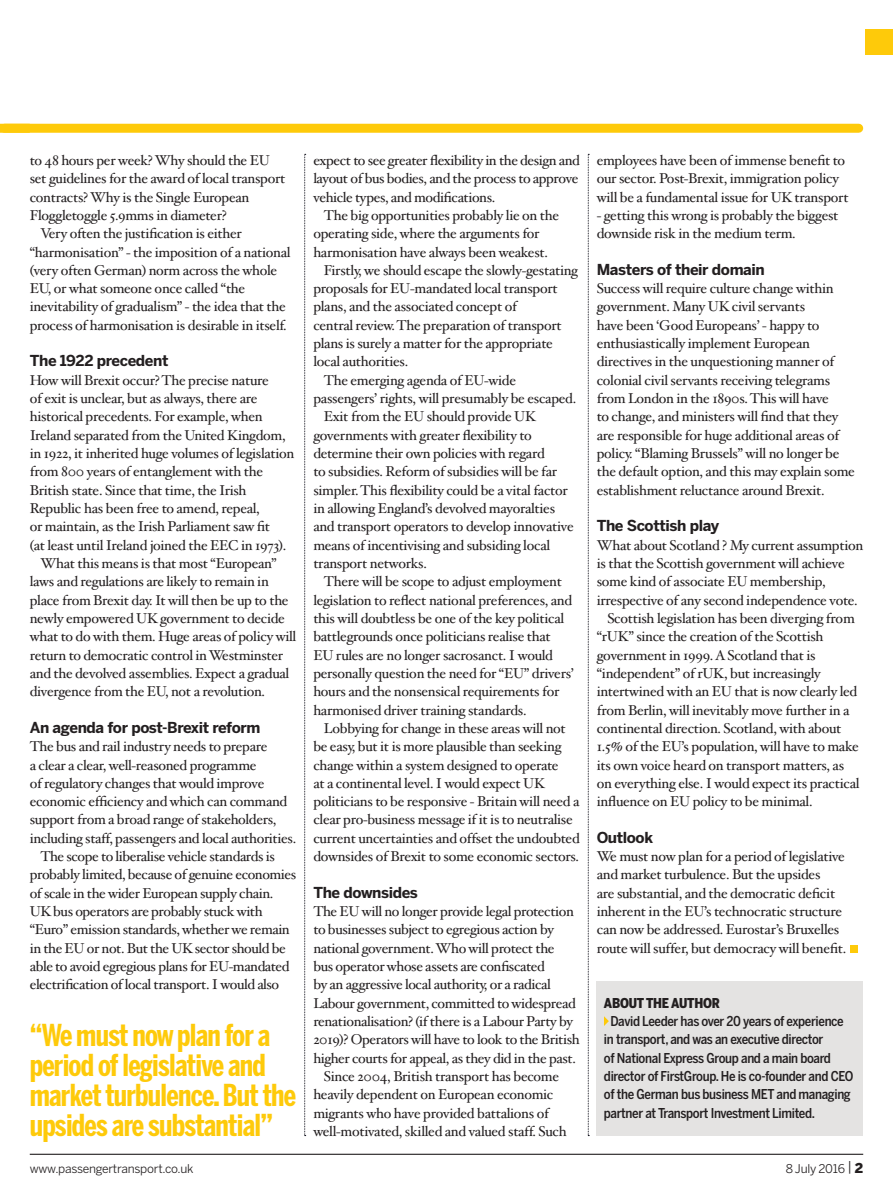
<style>
.page{position:relative;width:893px;height:1191px;background:#fff}
.page>*{position:absolute;margin:0;border:0;box-sizing:border-box;transform-origin:0 0}
.t1{font:700 30px/30px "Benton Sans Comp";letter-spacing:-.025em;color:#feca0a}
.t2{font:700 15px "Benton Sans";letter-spacing:-.025em;color:#231f20}
.t3{font:14.25px/18.3px "Hoefler Text";letter-spacing:-.02em;color:#231f20}
.t4{font:500 13.5px/18.3px "Benton Sans Cond";letter-spacing:-.025em;color:#231f20}
.t5{font:900 13.5px "Benton Sans Cond";letter-spacing:-.02em;color:#231f20}
.t6{font:12px "Benton Sans";letter-spacing:-.02em;color:#231f20}
.s1{font-size:13.5px}
.s2{font-weight:900;font-size:13.5px}
</style>
<div class="page">
<div style="left:4px;top:124px;width:855px;height:9px;background:#feca0a"></div>
<div style="left:0;top:124px;width:30px;height:9px;background:#feca0a"></div>
<svg style="left:588px;top:154px;width:1px;height:982px"></svg>
<svg style="left:304px;top:154px;width:2px;height:982px"></svg>
<div style="left:850px;top:944px;width:8px;height:8px;background:#feca0a"></div>
<div style="left:866px;top:30px;width:27px;height:25px;background:#feca0a"></div>
<hr style="left:30px;top:1153px;width:833px;height:1px;background:#231f20">
<div style="left:597px;top:982px;width:266px;height:154px;background:#e4e3e2"></div>
<svg style="left:604px;top:1016px;width:5px;height:10px"></svg>
<p class="t3" style="left:30px;top:151px;width:257px">to 48 hours per week? Why should the EU set guidelines for the award of local transport contracts? Why is the Single European Floggletoggle 5.9mms in diameter?</p>
<p class="t3" style="left:30px;top:225px;width:262px;text-indent:11px">Very often the justification is either “harmonisation” - the imposition of a national (very often German) norm across the whole EU, or what someone once called “the inevitability of gradualism” - the idea that the process of harmonisation is desirable in itself.</p>
<p class="t2" style="left:30px;top:352px;width:140px">The 1922 precedent</p>
<p class="t3" style="left:30px;top:371px;width:266px">How will Brexit occur? The precise nature<br>of exit is unclear, but as always, there are historical precedents. For example, when Ireland separated from the United Kingdom, in 1922, it inherited huge volumes of legislation from 800 years of entanglement with the British state. Since that time, the Irish Republic has been free to amend, repeal,<br>or maintain, as the Irish Parliament saw fit<br>(at least until Ireland joined the EEC in 1973).</p>
<p class="t3" style="left:30px;top:554px;width:268px;text-indent:11px">What this means is that most “European” laws and regulations are likely to remain in place from Brexit day. It will then be up to the newly empowered UK government to decide what to do with them. Huge areas of policy will return to democratic control in Westminster and the devolved assemblies. Expect a gradual divergence from the EU, not a revolution.</p>
<p class="t2" style="left:30px;top:718px;width:232px">An agenda for post-Brexit reform</p>
<p class="t3" style="left:30px;top:737px;width:268px">The bus and rail industry needs to prepare<br>a clear a clear, well-reasoned programme<br>of regulatory changes that would improve economic efficiency and which can command support from a broad range of stakeholders, including staff, passengers and local authorities.</p>
<p class="t3" style="left:30px;top:847px;width:268px;text-indent:11px">The scope to liberalise vehicle standards is probably limited, because of genuine economies of scale in the wider European supply chain.<br>UK bus operators are probably stuck with “Euro” emission standards, whether we remain in the EU or not. But the UK sector should be able to avoid egregious plans for EU-mandated electrification of local transport. I would also</p>
<p class="t3" style="left:313px;top:151px;width:268px;text-align:justify">expect to see greater flexibility in the design and layout of bus bodies, and the process to approve vehicle types, and modifications.</p>
<p class="t3" style="left:313px;top:206px;width:247px;text-indent:11px">The big opportunities probably lie on the operating side, where the arguments for harmonisation have always been weakest.</p>
<p class="t3" style="left:313px;top:261px;width:266px;text-indent:11px">Firstly, we should escape the slowly-gestating proposals for EU-mandated local transport plans, and the associated concept of<br>central review. The preparation of transport plans is surely a matter for the appropriate local authorities.</p>
<p class="t3" style="left:313px;top:371px;width:264px;text-indent:11px">The emerging agenda of EU-wide passengers’ rights, will presumably be escaped.</p>
<p class="t3" style="left:313px;top:408px;width:262px;text-indent:11px">Exit from the EU should provide UK governments with greater flexibility to determine their own policies with regard<br>to subsidies. Reform of subsidies will be far simpler. This flexibility could be a vital factor in allowing England’s devolved mayoralties and transport operators to develop innovative means of incentivising and subsiding local transport networks.</p>
<p class="t3" style="left:313px;top:573px;width:262px;text-indent:11px">There will be scope to adjust employment legislation to reflect national preferences, and this will doubtless be one of the key political battlegrounds once politicians realise that EU rules are no longer sacrosanct. I would personally question the need for “EU” drivers’ hours and the nonsensical requirements for harmonised driver training standards.</p>
<p class="t3" style="left:313px;top:719px;width:268px;text-indent:11px">Lobbying for change in these areas will not be easy, but it is more plausible than seeking change within a system designed to operate<br>at a continental level. I would expect UK politicians to be responsive - Britain will need a clear pro-business message if it is to neutralise current uncertainties and offset the undoubted downsides of Brexit to some economic sectors.</p>
<p class="t2" style="left:313px;top:883px;width:106px">The downsides</p>
<p class="t3" style="left:313px;top:902px;width:268px">The EU will no longer provide legal protection to businesses subject to egregious action by national government. Who will protect the<br>bus operator whose assets are confiscated<br>by an aggressive local authority, or a radical Labour government, committed to widespread renationalisation? (if there is a Labour Party by 2019)? Operators will have to look to the British higher courts for appeal, as they did in the past.</p>
<p class="t3" style="left:313px;top:1067px;width:255px;text-indent:11px">Since 2004, British transport has become heavily dependent on European economic migrants who have provided battalions of well-motivated, skilled and valued staff. Such</p>
<p class="t3" style="left:597px;top:151px;width:253px">employees have been of immense benefit to our sector. Post-Brexit, immigration policy will be a fundamental issue for UK transport</p>
<p class="t3" style="left:597px;top:206px;width:243px">- getting this wrong is probably the biggest downside risk in the medium term.</p>
<p class="t2" style="left:597px;top:260px;width:170px">Masters of their domain</p>
<p class="t3" style="left:597px;top:280px;width:260px">Success will require culture change within government. Many UK civil servants<br>have been ‘Good Europeans’ - happy to enthusiastically implement European directives in the unquestioning manner of colonial civil servants receiving telegrams from London in the 1890s. This will have<br>to change, and ministers will find that they are responsible for huge additional areas of policy. “Blaming Brussels” will no longer be the default option, and this may explain some establishment reluctance around Brexit.</p>
<p class="t2" style="left:597px;top:517px;width:124px">The Scottish play</p>
<p class="t3" style="left:597px;top:536px;width:268px">What about Scotland ? My current assumption is that the Scottish government will achieve some kind of associate EU membership, irrespective of any second independence vote.</p>
<p class="t3" style="left:597px;top:609px;width:264px;text-indent:11px">Scottish legislation has been diverging from “rUK” since the creation of the Scottish government in 1999. A Scotland that is “independent” of rUK, but increasingly intertwined with an EU that is now clearly led from Berlin, will inevitably move further in a continental direction. Scotland, with about 1.5% of the EU’s population, will have to make its own voice heard on transport matters, as on everything else. I would expect its practical influence on EU policy to be minimal.</p>
<p class="t2" style="left:597px;top:828px;width:58px">Outlook</p>
<p class="t3" style="left:597px;top:847px;width:251px">We must now plan for a period of legislative and market turbulence. But the upsides<br>are substantial, and the democratic deficit inherent in the EU’s technocratic structure can now be addressed. Eurostar’s Bruxelles route will suffer, but democracy will benefit.</p>
<p class="t5" style="left:604px;top:994px;width:117px">ABOUT THE AUTHOR</p>
<p class="t4" style="left:604px;top:1011px;width:251px;text-indent:6px">David Leeder has over 20 years of experience in transport, and was an executive director<br>of National Express Group and a main board director of FirstGroup. He is co-founder and CEO of the German bus business MET and managing partner at Transport Investment Limited.</p>
<p class="t1" style="left:30px;top:1019px;width:268px">“We must now plan for a period of legislative and market turbulence. But the upsides are substantial”</p>
<p class="t6" style="left:30px;top:1161px;width:165px">www.passengertransport.co.uk</p>
<p class="t6" style="left:786px;top:1161px;width:79px">8 July 2016 <span class="s1">|</span> <span class="s2">2</span></p>
</div>
